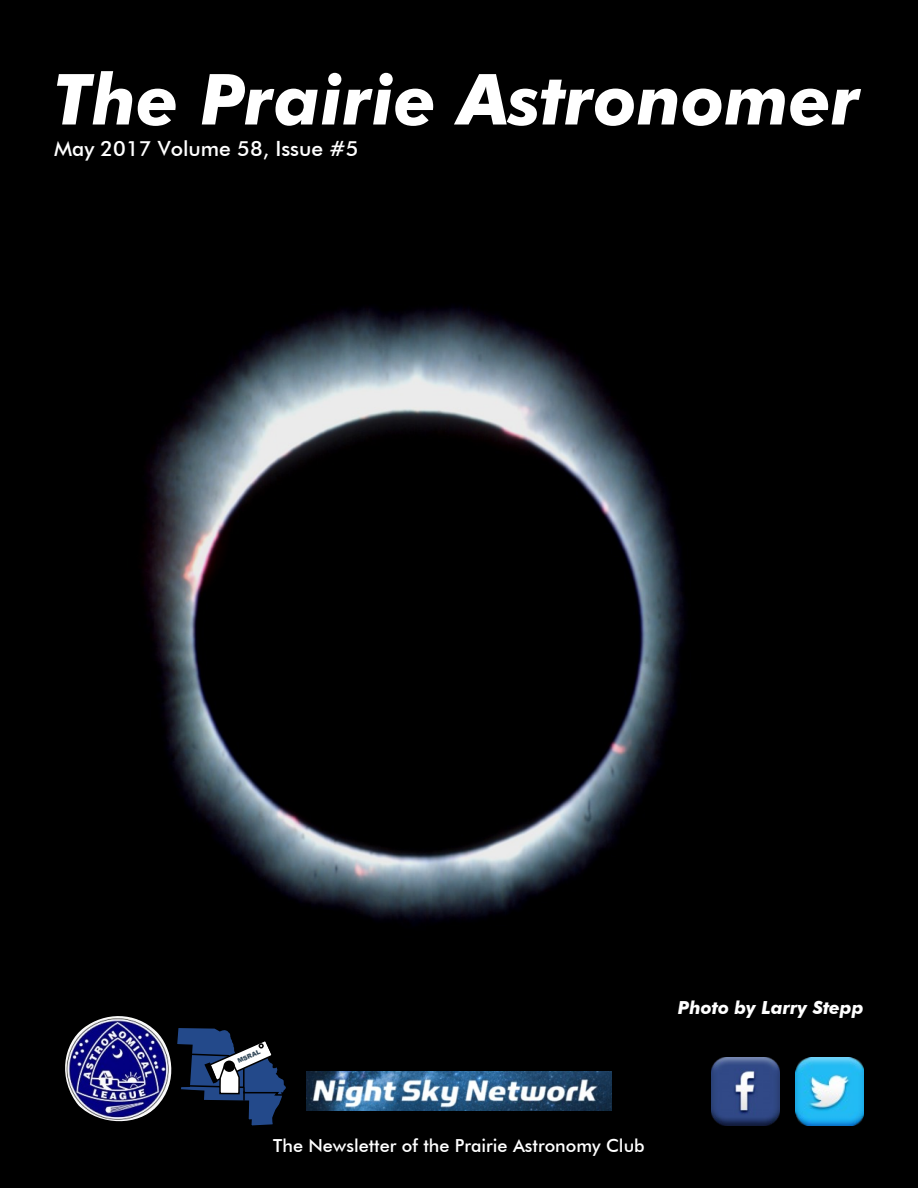
<style>
.page{position:relative;width:918px;height:1188px;background:#000}
.page>*{position:absolute;margin:0;border:0;box-sizing:border-box;transform-origin:0 0}
.t1{font:italic 700 70.5px "Futura BT";color:#fff}
.t2{font:500 21px "Futura BT";color:#fff}
.t3{font:500 18px "Futura BT";color:#fff}
.t4{font:italic 700 18px "Futura BT";color:#fff}
.t5{font:900 6.3px "Arial";color:#2e4556}
</style>
<div class="page">
<img style="left:0;top:224px;width:918px;height:796px">
<img style="left:61px;top:1013px;width:112px;height:109px">
<svg style="left:177px;top:1028px;width:109px;height:98px"></svg>
<img style="left:711px;top:1057px;width:69px;height:68px">
<img style="left:796px;top:1057px;width:68px;height:68px">
<img style="left:307px;top:1071px;width:304px;height:40px">
<h1 class="t1" style="left:54px;top:71px;width:808px">The Prairie Astronomer</h1>
<p class="t2" style="left:54px;top:140px;width:306px">May 2017 Volume 58, Issue #5</p>
<p class="t5" style="left:237px;top:1059px;width:26px;rotate:-24deg">MSRAL</p>
<p class="t3" style="left:273px;top:1138px;width:373px">The Newsletter of the Prairie Astronomy Club</p>
<p class="t4" style="left:678px;top:1001px;width:188px">Photo by Larry Stepp</p>
</div>
